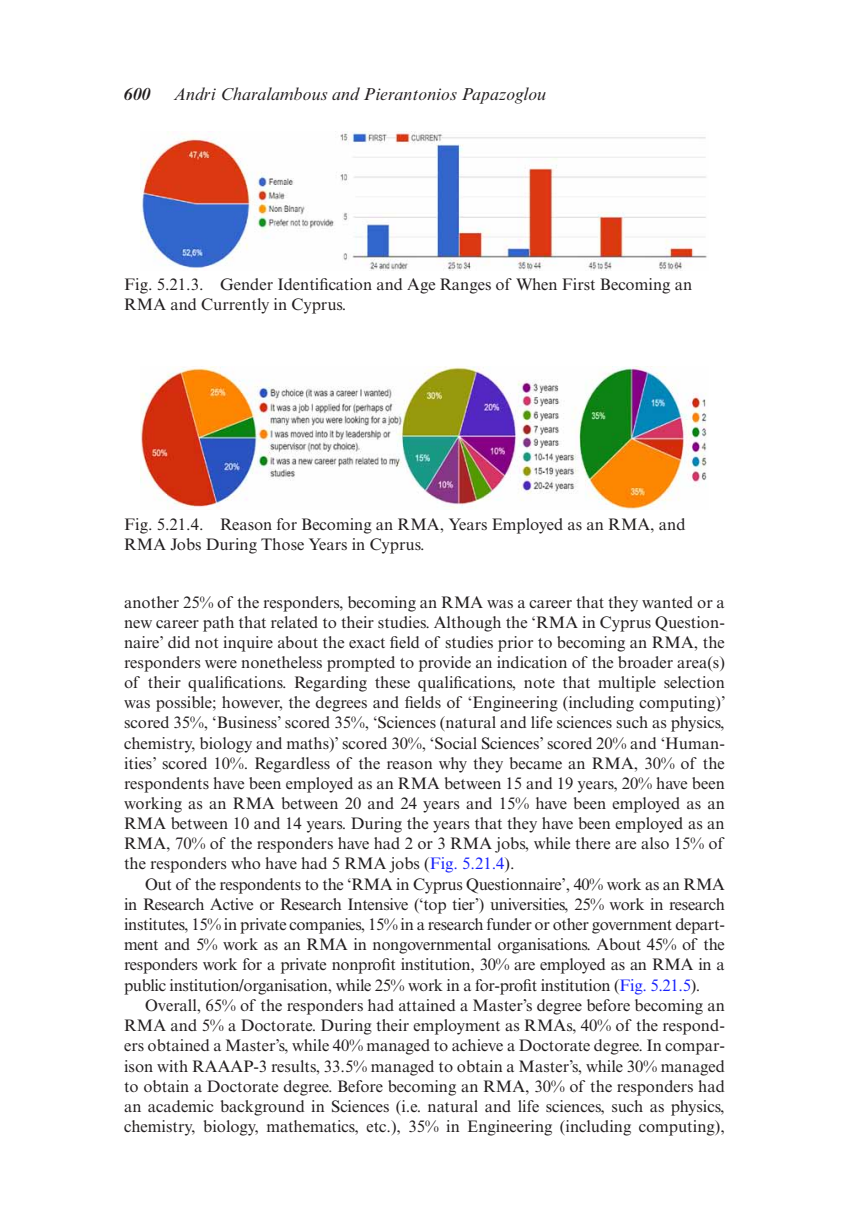
<style>
.page{position:relative;width:849px;height:1231px;background:#fff}
.page>*{position:absolute;margin:0;border:0;box-sizing:border-box;transform-origin:0 0}
.t1{font:italic 17.5px "Times New Roman MT Std";letter-spacing:.01em;color:#231f20}
.t2{font:italic 700 17.5px "Times New Roman MT Std";color:#231f20}
.chapter_textind{font:16.62px/20.1px "Times New Roman MT Std";color:#231f20;text-align:justify}
.figure_caption{font:16.62px/20.1px "Times New Roman MT Std";color:#231f20}
.s1{color:#1922fb}
</style>
<div class="page">
<img style="left:141px;top:131px;width:566px;height:139px">
<img style="left:141px;top:367px;width:566px;height:143px">
<p class="t2" style="left:124px;top:83px;width:28px">600</p>
<p class="t1" style="left:173px;top:84px;width:374px">Andri Charalambous and Pierantonios Papazoglou</p>
<p class="figure_caption" style="left:124px;top:274px;width:569px">Fig. 5.21.3. Gender Identification and Age Ranges of When First Becoming an<br>RMA and Currently in Cyprus.</p>
<p class="figure_caption" style="left:124px;top:514px;width:563px">Fig. 5.21.4. Reason for Becoming an RMA, Years Employed as an RMA, and<br>RMA Jobs During Those Years in Cyprus.</p>
<p class="chapter_textind" style="left:124px;top:592px;width:603px;text-align:left">another 25% of the responders, becoming an RMA was a career that they wanted or a new career path that related to their studies. Although the ‘RMA in Cyprus Question&shy;naire’ did not inquire about the exact field of studies prior to becoming an RMA, the responders were nonetheless prompted to provide an indication of the broader area(s) of their qualifications. Regarding these qualifications, note that multiple selection was possible; however, the degrees and fields of ‘Engineering (including computing)’ scored 35%, ‘Business’ scored 35%, ‘Sciences (natural and life sciences such as physics, chemistry, biology and maths)’ scored 30%, ‘Social Sciences’ scored 20% and ‘Human&shy;ities’ scored 10%. Regardless of the reason why they became an RMA, 30% of the respondents have been employed as an RMA between 15 and 19 years, 20% have been working as an RMA between 20 and 24 years and 15% have been employed as an RMA between 10 and 14 years. During the years that they have been employed as an RMA, 70% of the responders have had 2 or 3 RMA jobs, while there are also 15% of the responders who have had 5 RMA jobs (<span class="s1">Fig. 5.21.4</span>).</p>
<p class="chapter_textind" style="left:124px;top:873px;width:602px;text-indent:21px">Out of the respondents to the ‘RMA in Cyprus Questionnaire’, 40% work as an RMA in Research Active or Research Intensive (‘top tier’) universities, 25% work in research institutes, 15% in private companies, 15% in a research funder or other government depart&shy;ment and 5% work as an RMA in nongovernmental organisations. About 45% of the responders work for a private nonprofit institution, 30% are employed as an RMA in a public institution/organisation, while 25% work in a for-profit institution (<span class="s1">Fig. 5.21.5</span>).</p>
<p class="chapter_textind" style="left:124px;top:995px;width:602px;text-indent:21px">Overall, 65% of the responders had attained a Master’s degree before becoming an RMA and 5% a Doctorate. During their employment as RMAs, 40% of the respond&shy;ers obtained a Master’s, while 40% managed to achieve a Doctorate degree. In compar&shy;ison with RAAAP-3 results, 33.5% managed to obtain a Master’s, while 30% managed to obtain a Doctorate degree. Before becoming an RMA, 30% of the responders had an academic background in Sciences (i.e. natural and life sciences, such as physics, chemistry, biology, mathematics, etc.), 35% in Engineering (including computing),</p>
</div>
